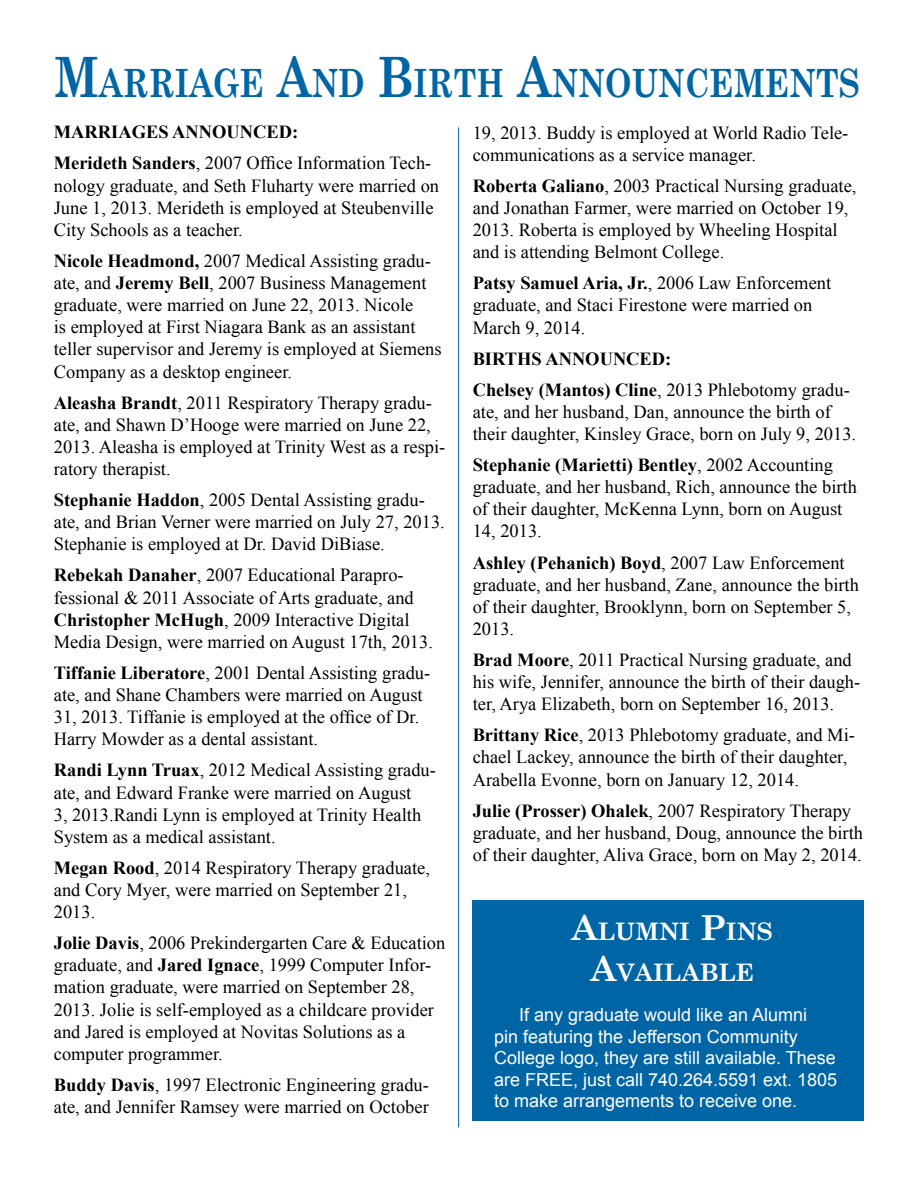
<style>
.page{position:relative;width:918px;height:1188px;background:#fff}
.page>*{position:absolute;margin:0;border:0;box-sizing:border-box;transform-origin:0 0}
.t1{font:700 39px "Century Schoolbook";color:#0065a4;scale:.82 1}
.t2{font:700 24.15px/41.4px "Century Schoolbook";color:#fff}
.t3{font:18.45px/22.2px "Times New Roman";color:#000}
.t4{font:700 18.45px/31px "Times New Roman";color:#000}
.t5{font:18px/21.6px "Arial";color:#fff}
.s1{font-size:55.8px}
.s2{font-weight:400}
.s3{font-weight:700}
.s4{font-size:34.5px}
</style>
<div class="page">
<hr style="left:458px;top:127px;width:1px;height:1001px;background:#0065a4">
<div style="left:472px;top:900px;width:392px;height:220px;background:#0065a4"></div>
<h1 class="t1" style="left:54px;top:53px;width:985px"><span class="s1">M</span>ARRIAGE <span class="s1">A</span>ND <span class="s1">B</span>IRTH <span class="s1">A</span>NNOUNCEMENTS</h1>
<p class="t4" style="left:54px;top:116px;width:379px">MARRIAGES ANNOUNCED:<br>Merideth Sanders<span class="s2">, 2007 Office Information Tech-</span></p>
<p class="t3" style="left:54px;top:174px;width:387px">nology graduate, and Seth Fluharty were married on<br>June 1, 2013. Merideth is employed at Steubenville<br>City Schools as a teacher.</p>
<p class="t3" style="left:54px;top:249px;width:389px"><span class="s3">Nicole Headmond,</span> 2007 Medical Assisting gradu&shy;ate, and <span class="s3">Jeremy Bell</span>, 2007 Business Management graduate, were married on June 22, 2013. Nicole<br>is employed at First Niagara Bank as an assistant teller supervisor and Jeremy is employed at Siemens Company as a desktop engineer.</p>
<p class="t3" style="left:54px;top:391px;width:393px"><span class="s3">Aleasha Brandt</span>, 2011 Respiratory Therapy gradu&shy;ate, and Shawn D’Hooge were married on June 22, 2013. Aleasha is employed at Trinity West as a respi&shy;ratory therapist.</p>
<p class="t3" style="left:54px;top:489px;width:393px"><span class="s3">Stephanie Haddon</span>, 2005 Dental Assisting gradu&shy;ate, and Brian Verner were married on July 27, 2013.<br>Stephanie is employed at Dr. David DiBiase.</p>
<p class="t3" style="left:54px;top:564px;width:381px"><span class="s3">Rebekah Danaher</span>, 2007 Educational Parapro&shy;fessional &amp; 2011 Associate of Arts graduate, and <span class="s3">Christopher McHugh</span>, 2009 Interactive Digital Media Design, were married on August 17th, 2013.</p>
<p class="t3" style="left:54px;top:661px;width:378px"><span class="s3">Tiffanie Liberatore</span>, 2001 Dental Assisting gradu&shy;ate, and Shane Chambers were married on August 31, 2013. Tiffanie is employed at the office of Dr.<br>Harry Mowder as a dental assistant.</p>
<p class="t3" style="left:54px;top:759px;width:384px"><span class="s3">Randi Lynn Truax</span>, 2012 Medical Assisting gradu&shy;ate, and Edward Franke were married on August<br>3, 2013.Randi Lynn is employed at Trinity Health System as a medical assistant.</p>
<p class="t3" style="left:54px;top:856px;width:378px"><span class="s3">Megan Rood</span>, 2014 Respiratory Therapy graduate, and Cory Myer, were married on September 21,<br>2013.</p>
<p class="t3" style="left:54px;top:932px;width:393px"><span class="s3">Jolie Davis</span>, 2006 Prekindergarten Care &amp; Education graduate, and <span class="s3">Jared Ignace</span>, 1999 Computer Infor&shy;mation graduate, were married on September 28, 2013. Jolie is self-employed as a childcare provider and Jared is employed at Novitas Solutions as a computer programmer.</p>
<p class="t3" style="left:54px;top:1073px;width:377px"><span class="s3">Buddy Davis</span>, 1997 Electronic Engineering gradu&shy;ate, and Jennifer Ramsey were married on October</p>
<p class="t3" style="left:473px;top:121px;width:377px">19, 2013. Buddy is employed at World Radio Tele&shy;communications as a service manager.</p>
<p class="t3" style="left:473px;top:174px;width:385px"><span class="s3">Roberta Galiano</span>, 2003 Practical Nursing graduate, and Jonathan Farmer, were married on October 19, 2013. Roberta is employed by Wheeling Hospital and is attending Belmont College.</p>
<p class="t3" style="left:473px;top:272px;width:360px"><span class="s3">Patsy Samuel Aria, Jr.</span>, 2006 Law Enforcement graduate, and Staci Firestone were married on<br>March 9, 2014.</p>
<p class="t4" style="left:473px;top:343px;width:379px">BIRTHS ANNOUNCED:<br>Chelsey (Mantos) Cline<span class="s2">, 2013 Phlebotomy gradu-</span></p>
<p class="t3" style="left:473px;top:400px;width:385px">ate, and her husband, Dan, announce the birth of their daughter, Kinsley Grace, born on July 9, 2013.</p>
<p class="t3" style="left:473px;top:453px;width:386px"><span class="s3">Stephanie (Marietti) Bentley</span>, 2002 Accounting graduate, and her husband, Rich, announce the birth of their daughter, McKenna Lynn, born on August 14, 2013.</p>
<p class="t3" style="left:473px;top:551px;width:388px"><span class="s3">Ashley (Pehanich) Boyd</span>, 2007 Law Enforcement graduate, and her husband, Zane, announce the birth of their daughter, Brooklynn, born on September 5, 2013.</p>
<p class="t3" style="left:473px;top:648px;width:389px"><span class="s3">Brad Moore</span>, 2011 Practical Nursing graduate, and his wife, Jennifer, announce the birth of their daugh&shy;ter, Arya Elizabeth, born on September 16, 2013.</p>
<p class="t3" style="left:473px;top:724px;width:384px"><span class="s3">Brittany Rice</span>, 2013 Phlebotomy graduate, and Mi&shy;chael Lackey, announce the birth of their daughter,<br>Arabella Evonne, born on January 12, 2014.</p>
<p class="t3" style="left:473px;top:799px;width:392px"><span class="s3">Julie (Prosser) Ohalek</span>, 2007 Respiratory Therapy graduate, and her husband, Doug, announce the birth of their daughter, Aliva Grace, born on May 2, 2014.</p>
<h2 class="t2" style="left:590px;top:909px;width:184px;text-indent:-19px"><span class="s4">A</span>LUMNI <span class="s4">P</span>INS<br><span class="s4">A</span>VAILABLE</h2>
<p class="t5" style="left:494px;top:1004px;width:345px;text-indent:25px">If any graduate would like an Alumni<br>pin featuring the Jefferson Community College logo, they are still available. These are FREE, just call 740.264.5591 ext. 1805 to make arrangements to receive one.</p>
</div>
